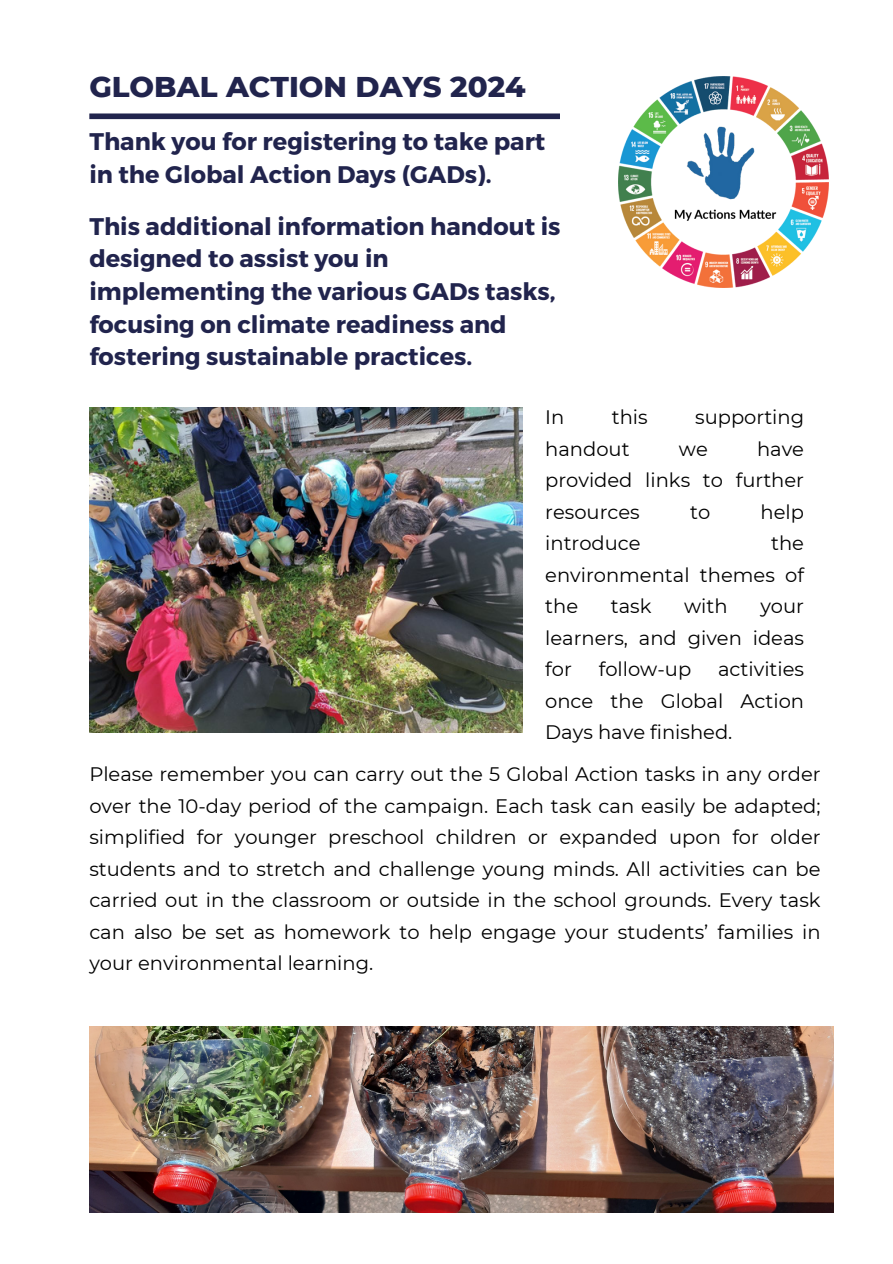
<style>
.page{position:relative;width:893px;height:1264px;background:#fff}
.page>*{position:absolute;margin:0;border:0;box-sizing:border-box;transform-origin:0 0}
.t1{font:800 29.1px "Montserrat";color:#21244d}
.t2{font:700 24px/32.7px "Montserrat";color:#21244d}
.t3{font:19.5px/31.5px "Montserrat";color:#000;text-align:justify}
</style>
<div class="page">
<img style="left:89px;top:407px;width:433px;height:325px">
<img style="left:618px;top:77px;width:210px;height:210px">
<div style="left:89px;top:113px;width:471px;height:6px;background:#21244d"></div>
<img style="left:89px;top:1026px;width:744px;height:186px">
<h1 class="t1" style="left:89px;top:69px;width:438px">GLOBAL ACTION DAYS 2024</h1>
<p class="t2" style="left:89px;top:124px;width:457px">Thank you for registering to take part in the Global Action Days (GADs).</p>
<p class="t2" style="left:89px;top:208px;width:472px">This additional information handout is designed to assist you in implementing the various GADs tasks, focusing on climate readiness and fostering sustainable practices.</p>
<h2 class="t3" style="left:545px;top:401px;width:21px">In</h2>
<h2 class="t3" style="left:611px;top:401px;width:37px">this</h2>
<h2 class="t3" style="left:695px;top:401px;width:110px">supporting</h2>
<h2 class="t3" style="left:545px;top:433px;width:86px">handout</h2>
<h2 class="t3" style="left:678px;top:433px;width:30px">we</h2>
<h2 class="t3" style="left:545px;top:433px;width:260px;text-indent:212px">have provided links to further resources</h2>
<h2 class="t3" style="left:690px;top:496px;width:22px">to</h2>
<h2 class="t3" style="left:760px;top:496px;width:45px">help</h2>
<h2 class="t3" style="left:545px;top:527px;width:260px;text-indent:226px">the environmental themes of the</h2>
<h2 class="t3" style="left:545px;top:527px;width:97px">introduce</h2>
<h2 class="t3" style="left:610px;top:590px;width:42px">task</h2>
<h2 class="t3" style="left:684px;top:590px;width:45px">with</h2>
<h2 class="t3" style="left:545px;top:590px;width:260px;text-indent:215px">your learners, and given ideas for</h2>
<h2 class="t3" style="left:598px;top:653px;width:94px">follow-up</h2>
<h2 class="t3" style="left:545px;top:653px;width:260px;text-indent:173px">activities once the Global Action Days have finished.</h2>
<p class="t3" style="left:89px;top:758px;width:732px">Please remember you can carry out the 5 Global Action tasks in any order over the 10-day period of the campaign. Each task can easily be adapted; simplified for younger preschool children or expanded upon for older students and to stretch and challenge young minds. All activities can be carried out in the classroom or outside in the school grounds. Every task can also be set as homework to help engage your students’ families in your environmental learning.</p>
</div>
